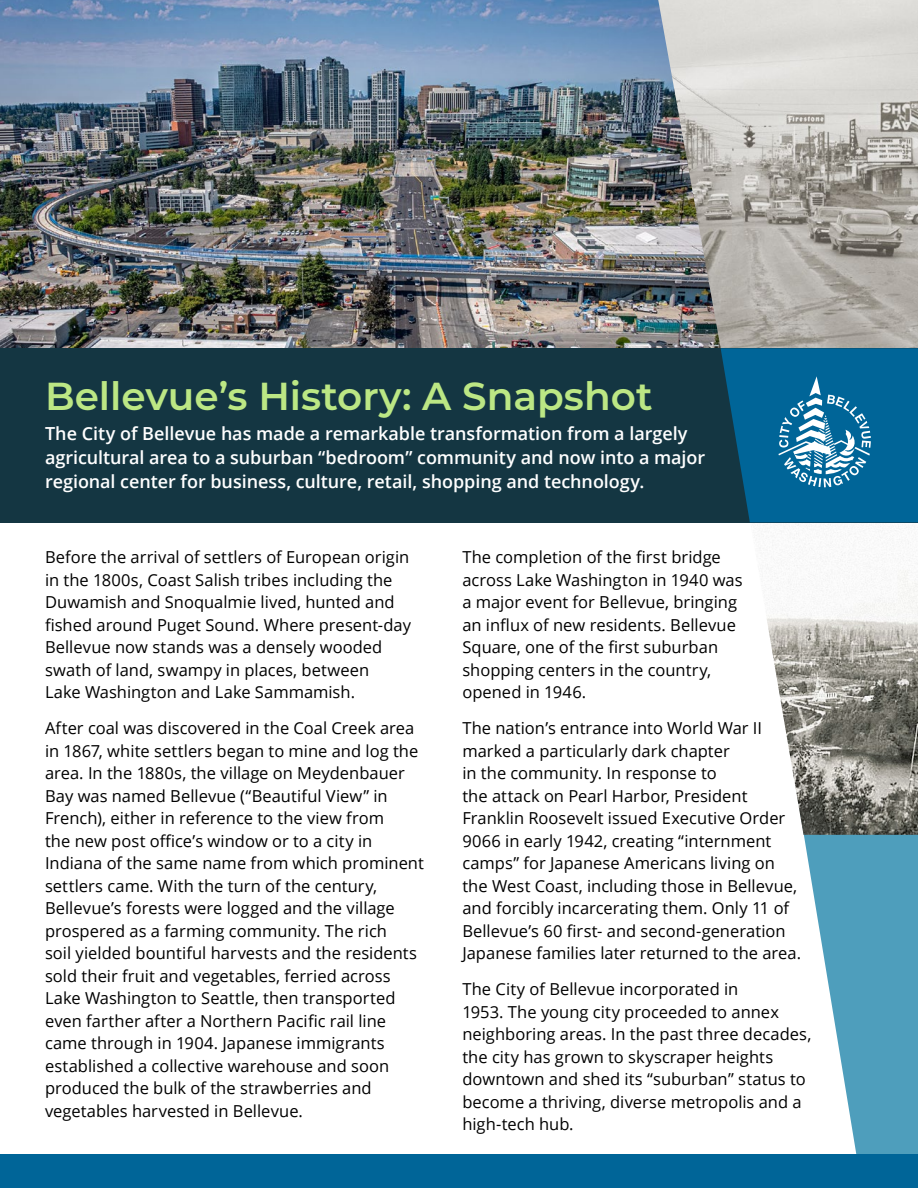
<style>
.page{position:relative;width:918px;height:1188px;background:#fff}
.page>*{position:absolute;margin:0;border:0;box-sizing:border-box;transform-origin:0 0}
.t1{font:600 39px "Montserrat";color:#bce784}
.Callout_Paragraph{font:600 18px/24px "Open Sans";letter-spacing:-.005em;color:#fff}
.P1{font:16.5px/22.5px "Open Sans";color:#000}
</style>
<div class="page">
<svg style="left:804px;top:835px;width:114px;height:319px;fill:#4e9ebc"></svg>
<img style="left:747px;top:522px;width:171px;height:313px">
<img style="left:0;top:0;width:658px;height:348px">
<img style="left:658px;top:0;width:260px;height:348px">
<div style="left:0;top:348px;width:918px;height:174px;background:#143642"></div>
<svg style="left:721px;top:348px;width:197px;height:174px;background:#136c98"></svg>
<div style="left:0;top:1154px;width:918px;height:34px;background:#006598"></div>
<p class="t1" style="left:45px;top:368px;width:609px">Bellevue’s History: A Snapshot</p>
<p class="Callout_Paragraph" style="left:45px;top:421px;width:662px">The City of Bellevue has made a remarkable transformation from a largely agricultural area to a suburban “bedroom” community and now into a major regional center for business, culture, retail, shopping and technology.</p>
<p class="P1" style="left:45px;top:546px;width:368px">Before the arrival of settlers of European origin in the 1800s, Coast Salish tribes including the Duwamish and Snoqualmie lived, hunted and fished around Puget Sound. Where present-day Bellevue now stands was a densely wooded swath of land, swampy in places, between<br>Lake Washington and Lake Sammamish.</p>
<p class="P1" style="left:45px;top:717px;width:380px">After coal was discovered in the Coal Creek area in 1867, white settlers began to mine and log the area. In the 1880s, the village on Meydenbauer Bay was named Bellevue (“Beautiful View” in French), either in reference to the view from<br>the new post office’s window or to a city in Indiana of the same name from which prominent settlers came. With the turn of the century, Bellevue’s forests were logged and the village prospered as a farming community. The rich<br>soil yielded bountiful harvests and the residents sold their fruit and vegetables, ferried across Lake Washington to Seattle, then transported even farther after a Northern Pacific rail line came through in 1904. Japanese immigrants established a collective warehouse and soon produced the bulk of the strawberries and vegetables harvested in Bellevue.</p>
<p class="P1" style="left:462px;top:546px;width:282px">The completion of the first bridge across Lake Washington in 1940 was a major event for Bellevue, bringing an influx of new residents. Bellevue<br>Square, one of the first suburban shopping centers in the country, opened in 1946.</p>
<p class="P1" style="left:462px;top:717px;width:340px">The nation’s entrance into World War II marked a particularly dark chapter<br>in the community. In response to<br>the attack on Pearl Harbor, President Franklin Roosevelt issued Executive Order 9066 in early 1942, creating “internment camps” for Japanese Americans living on the West Coast, including those in Bellevue, and forcibly incarcerating them. Only 11 of Bellevue’s 60 first- and second-generation Japanese families later returned to the area.</p>
<p class="P1" style="left:462px;top:978px;width:351px">The City of Bellevue incorporated in<br>1953. The young city proceeded to annex neighboring areas. In the past three decades, the city has grown to skyscraper heights downtown and shed its “suburban” status to become a thriving, diverse metropolis and a high-tech hub.</p>
</div>
